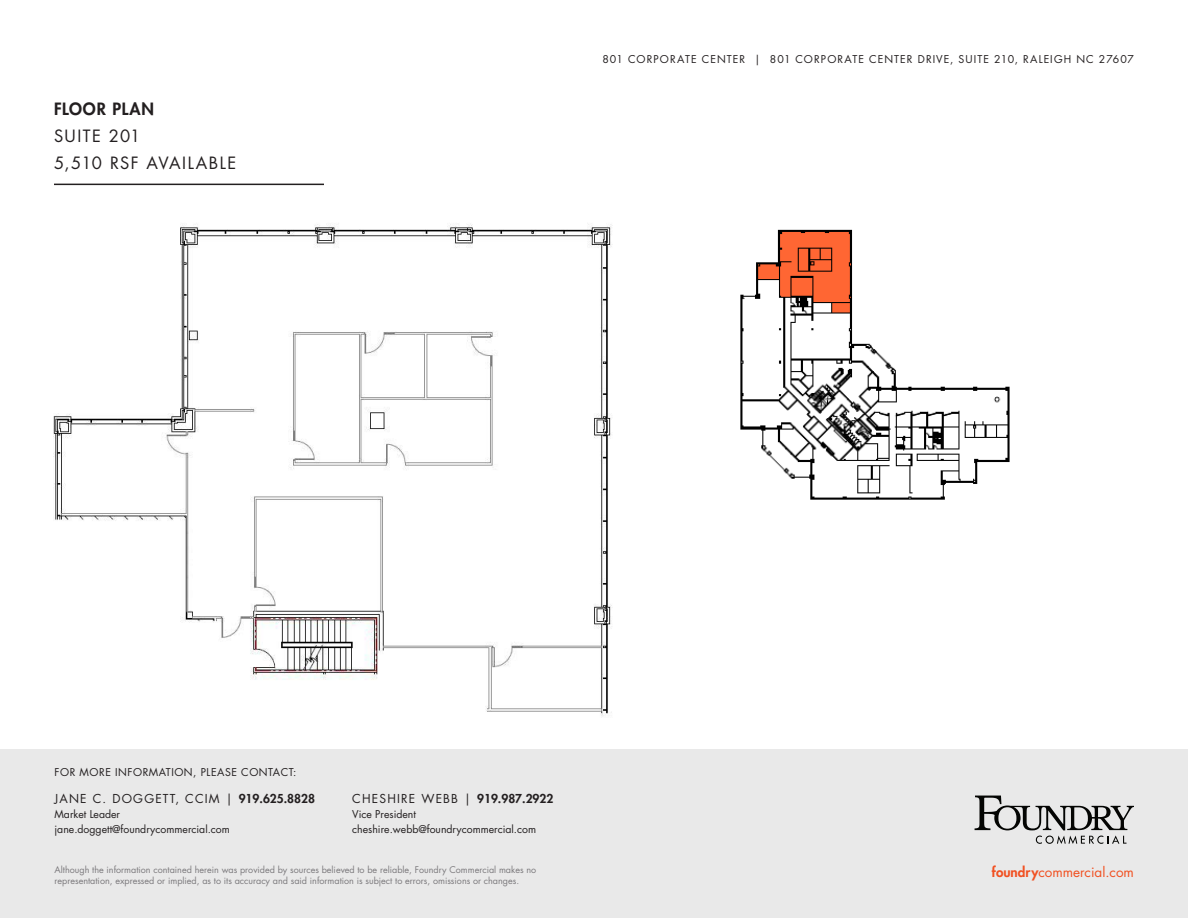
<style>
.page{position:relative;width:1188px;height:918px;background:#fff}
.page>*{position:absolute;margin:0;border:0;box-sizing:border-box;transform-origin:0 0}
.t1{font:16.5px/27px "Futura Std";letter-spacing:.085em;color:#231f20}
.t2{font:800 16.5px "Futura Std";letter-spacing:.05em;color:#231f20}
.t3{font:13.5px "Futura Std";color:#f15122}
.t4{font:12px "Futura Std";letter-spacing:.1em;color:#231f20}
.t5{font:10.5px/15px "Futura Std";color:#231f20}
.t6{font:10.5px "Futura Std";letter-spacing:.1em;color:#231f20}
.t7{font:10.5px "Futura Std";letter-spacing:.05em;color:#231f20}
.t8{font:9px/10.8px "Futura Std";color:#7b797c}
.s1{font-weight:800}
</style>
<div class="page">
<div style="left:0;top:749px;width:1188px;height:169px;background:#e9e9e9"></div>
<svg style="left:975px;top:796px;width:159px;height:48px"></svg>
<hr style="left:54px;top:184px;width:270px;height:1px;background:#231f20">
<img style="left:53px;top:224px;width:560px;height:493px">
<img style="left:740px;top:229px;width:270px;height:271px">
<p class="t2" style="left:54px;top:98px;width:102px">FLOOR PLAN</p>
<p class="t1" style="left:54px;top:122px;width:184px">SUITE 201<br>5,510 RSF AVAILABLE</p>
<p class="t6" style="left:602px;top:52px;width:533px">801 CORPORATE CENTER | 801 CORPORATE CENTER DRIVE, SUITE 210, RALEIGH NC 27607</p>
<p class="t7" style="left:55px;top:765px;width:243px">FOR MORE INFORMATION, PLEASE CONTACT:</p>
<h3 class="t4" style="left:55px;top:791px;width:262px">JANE C. DOGGETT, CCIM | <span class="s1">919.625.8828</span></h3>
<p class="t5" style="left:55px;top:807px;width:177px">Market Leader jane.doggett@foundrycommercial.com</p>
<h3 class="t4" style="left:352px;top:791px;width:203px">CHESHIRE WEBB | <span class="s1">919.987.2922</span></h3>
<p class="t5" style="left:352px;top:807px;width:185px">Vice President cheshire.webb@foundrycommercial.com</p>
<p class="t8" style="left:55px;top:864px;width:483px">Although the information contained herein was provided by sources believed to be reliable, Foundry Commercial makes no representation, expressed or implied, as to its accuracy and said information is subject to errors, omissions or changes.</p>
<h2 class="t3" style="left:992px;top:863px;width:144px"><span class="s1">foundry</span>commercial.com</h2>
</div>
